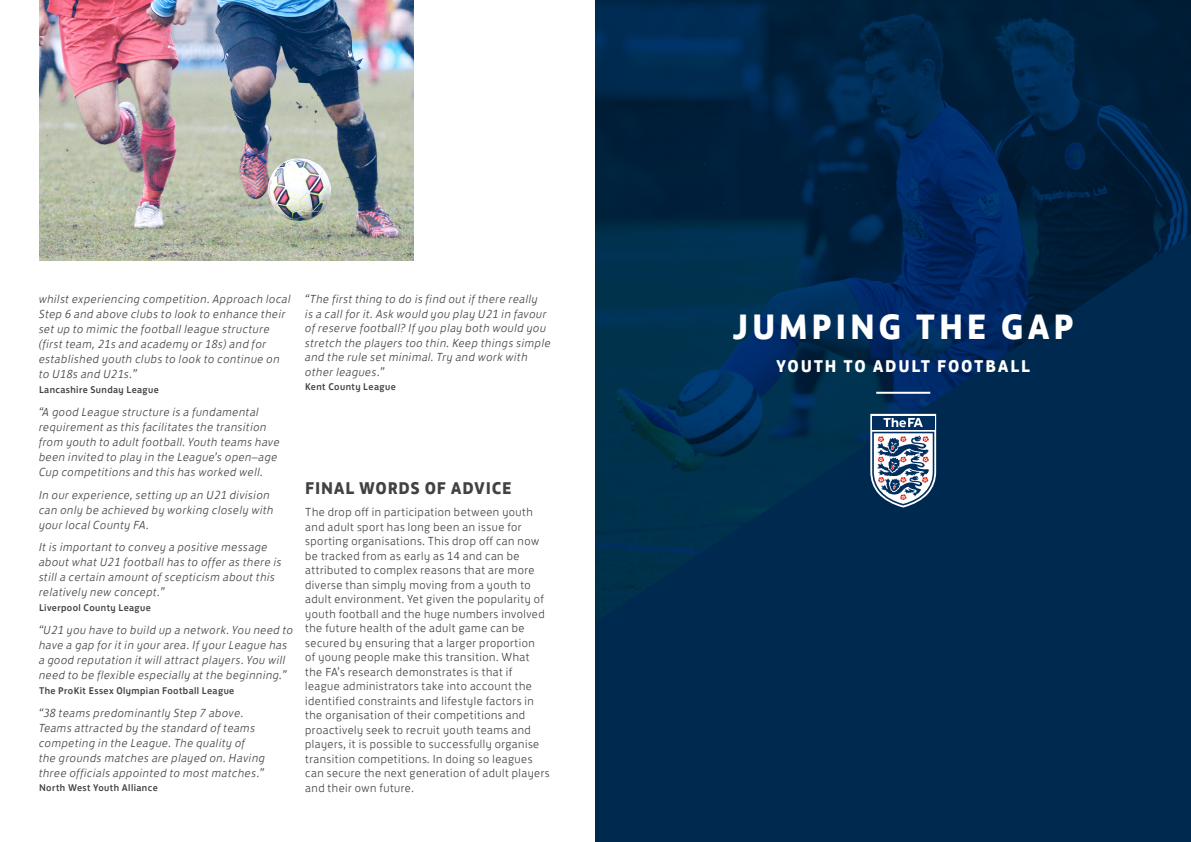
<style>
.page{position:relative;width:1191px;height:842px;background:#fff}
.page>*{position:absolute;margin:0;border:0;box-sizing:border-box;transform-origin:0 0}
.t1{font:700 36.2px "FS Jack";letter-spacing:.1em;color:#fff}
.t2{font:700 17.5px "FS Jack";letter-spacing:.1em;color:#fff}
.t3{font:700 17.5px "FS Jack";letter-spacing:.04em;color:#424242}
.t4{font:italic 300 12px/14.9px "FS Jack";letter-spacing:.04em;color:#424242}
.t5{font:300 12px/14.5px "FS Jack";letter-spacing:.04em;color:#424242}
.t6{font:500 10px "FS Jack";letter-spacing:.04em;color:#424242}
</style>
<div class="page">
<div style="left:595px;top:0;width:596px;height:842px;background:#00294f"></div>
<img style="left:595px;top:0;width:596px;height:618px">
<img style="left:39px;top:0;width:374px;height:260px">
<hr style="left:876px;top:392px;width:54px;height:2px;background:#fff">
<svg style="left:870px;top:414px;width:66px;height:93px"></svg>
<p class="t4" style="left:39px;top:291px;width:253px">whilst experiencing competition. Approach local Step 6 and above clubs to look to enhance their set up to mimic the football league structure (first team, 21s and academy or 18s) and for established youth clubs to look to continue on to U18s and U21s.”</p>
<p class="t6" style="left:39px;top:381px;width:121px">Lancashire Sunday League</p>
<p class="t4" style="left:39px;top:404px;width:242px">“A good League structure is a fundamental requirement as this facilitates the transition from youth to adult football. Youth teams have been invited to play in the League’s open–age Cup competitions and this has worked well.</p>
<p class="t4" style="left:39px;top:486px;width:236px">In our experience, setting up an U21 division can only be achieved by working closely with your local County FA.</p>
<p class="t4" style="left:39px;top:539px;width:244px">It is important to convey a positive message about what U21 football has to offer as there is still a certain amount of scepticism about this relatively new concept.”</p>
<p class="t6" style="left:39px;top:600px;width:113px">Liverpool County League</p>
<p class="t4" style="left:39px;top:622px;width:256px">“U21 you have to build up a network. You need to have a gap for it in your area. If your League has a good reputation it will attract players. You will need to be flexible especially at the beginning.”</p>
<p class="t6" style="left:39px;top:682px;width:197px">The ProKit Essex Olympian Football League</p>
<p class="t4" style="left:39px;top:704px;width:228px">“38 teams predominantly Step 7 above.<br>Teams attracted by the standard of teams competing in the League. The quality of the grounds matches are played on. Having three officials appointed to most matches.”</p>
<p class="t6" style="left:39px;top:780px;width:120px">North West Youth Alliance</p>
<p class="t4" style="left:305px;top:291px;width:247px;line-height:14.5px">“The first thing to do is find out if there really<br>is a call for it. Ask would you play u21 in favour of reserve football? If you play both would you stretch the players too thin. Keep things simple and the rule set minimal. Try and work with other leagues.”</p>
<p class="t6" style="left:305px;top:379px;width:92px">Kent County League</p>
<h2 class="t3" style="left:305px;top:473px;width:208px">FINAL WORDS OF ADVICE</h2>
<p class="t5" style="left:305px;top:504px;width:246px">The drop off in participation between youth and adult sport has long been an issue for sporting organisations. This drop off can now be tracked from as early as 14 and can be attributed to complex reasons that are more diverse than simply moving from a youth to adult environment. Yet given the popularity of youth football and the huge numbers involved the future health of the adult game can be secured by ensuring that a larger proportion<br>of young people make this transition. What<br>the FA’s research demonstrates is that if league administrators take into account the identified constraints and lifestyle factors in the organisation of their competitions and proactively seek to recruit youth teams and players, it is possible to successfully organise transition competitions. In doing so leagues can secure the next generation of adult players and their own future.</p>
<h1 class="t1" style="left:732px;top:296px;width:343px">JUMPING THE GAP</h1>
<h2 class="t2" style="left:776px;top:352px;width:256px">YOUTH TO ADULT FOOTBALL</h2>
</div>
